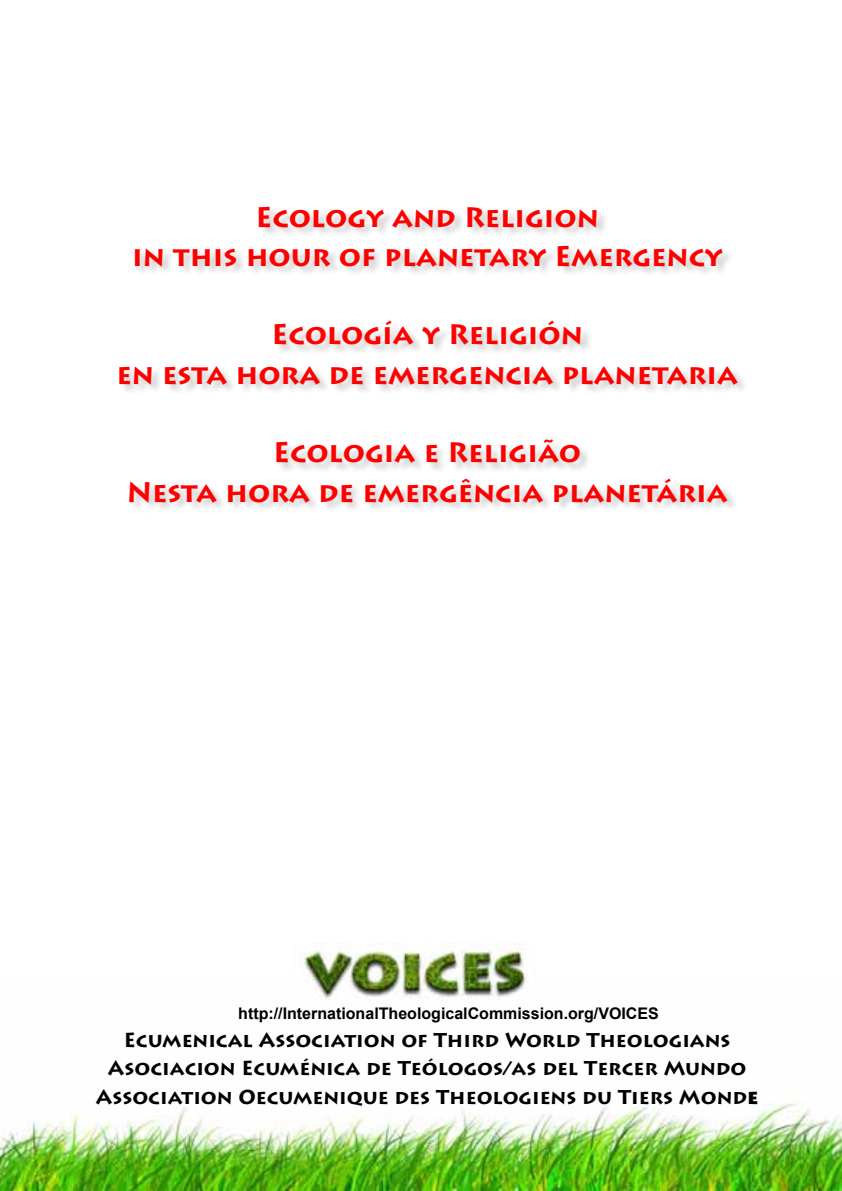
<style>
.page{position:relative;width:842px;height:1191px;background:#fff}
.page>*{position:absolute;margin:0;border:0;box-sizing:border-box;transform-origin:0 0}
.t1{font:700 28px/39.2px "Lithos Pro";color:#f00;text-align:center}
.t2{font:700 20px/28.6px "Lithos Pro";color:#000;text-align:center}
.t3{font:700 16px "Arial";color:#000}
.s1{font-weight:900}
</style>
<div class="page">
<img style="left:0;top:1093px;width:842px;height:98px">
<div style="left:119px;top:207px;width:630px;height:306px;background:#000;opacity:.2"></div>
<img style="left:302px;top:942px;width:224px;height:58px">
<p class="t1" style="left:132px;top:198px;width:592px">Ecology and Religion<br>in this hour of planetary Emergency</p>
<p class="t1" style="left:117px;top:315px;width:623px">Ecología y Religión<br>en esta hora de emergencia planetaria</p>
<p class="t1" style="left:127px;top:433px;width:602px">Ecologia e Religião<br>Nesta hora de emergência planetária</p>
<p class="t3" style="left:238px;top:1003px;width:422px">http://InternationalTheologicalCommission.org/VOICES</p>
<p class="t2" style="left:96px;top:1025px;width:664px">Ecumenical Association of Third World Theologians<br>Asociacion Ecuménica de Teólogos/as del Tercer Mundo<br>Association Oecumenique des Theologiens du Tiers Mond<span class="s1">e</span></p>
</div>
